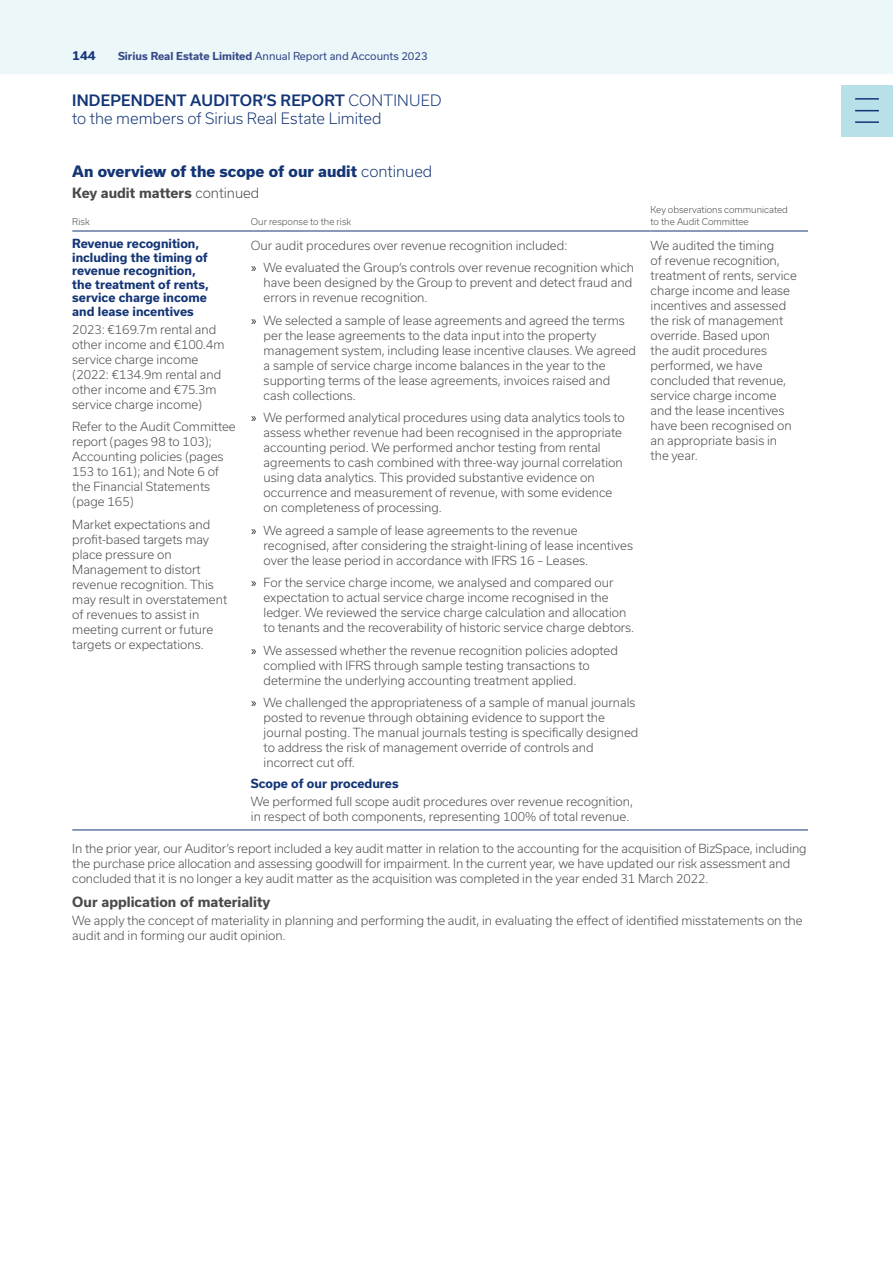
<style>
.page{position:relative;width:893px;height:1263px;background:#fff}
.page>*{position:absolute;margin:0;border:0;box-sizing:border-box;transform-origin:0 0}
.t1{font:300 15px/18px "Usual";color:#133576}
.t2{font:800 15px "Usual";color:#133576}
.t3{font:700 13.5px "Usual";color:#4a4a49}
.t4{font:300 12px/15px "Usual";color:#4a4a49}
.t5{font:700 12px/13.5px "Usual";color:#133576}
.t6{font:10.5px "Usual";color:#364a87}
.t7{font:300 9px/12px "Usual";color:#4a4a49}
.s1{font-weight:700}
.s2{font-weight:500}
.s3{font-weight:300}
.s4{color:#000}
</style>
<div class="page">
<div style="left:0;top:0;width:893px;height:74px;background:#ecf7fa"></div>
<hr style="left:72px;top:231px;width:170px;height:1px;background:#133576">
<hr style="left:242px;top:231px;width:409px;height:1px;background:#133576">
<hr style="left:651px;top:231px;width:157px;height:1px;background:#133576">
<hr style="left:72px;top:829px;width:170px;height:1px;background:#133576">
<hr style="left:242px;top:829px;width:409px;height:1px;background:#133576">
<hr style="left:651px;top:829px;width:157px;height:1px;background:#133576">
<div style="left:842px;top:85px;width:51px;height:51px;background:#b7e0e9"></div>
<hr style="left:855px;top:98px;width:24px;height:2px;background:#133576">
<svg style="left:855px;top:110px;width:24px;height:1px"></svg>
<hr style="left:855px;top:121px;width:24px;height:2px;background:#133576">
<p class="t5" style="left:72px;top:48px;width:25px">144</p>
<p class="t6" style="left:118px;top:50px;width:311px"><span class="s1">Sirius Real Estate Limited</span> Annual Report and Accounts 2023</p>
<p class="t1" style="left:72px;top:91px;width:371px"><span class="s2">INDEPENDENT AUDITOR’S REPORT</span> CONTINUED to the members of Sirius Real Estate Limited</p>
<p class="t2" style="left:72px;top:163px;width:362px">An overview of the scope of our audit <span class="s3">continued</span></p>
<p class="t3" style="left:72px;top:185px;width:189px">Key audit matters <span class="s3">continued</span></p>
<p class="t7" style="left:72px;top:216px;width:19px">Risk</p>
<p class="t7" style="left:251px;top:216px;width:102px">Our response to the risk</p>
<p class="t7" style="left:651px;top:204px;width:139px">Key observations communicated to the Audit Committee</p>
<p class="t5" style="left:72px;top:237px;width:138px">Revenue recognition, including the timing of revenue recognition, the treatment of rents, service charge income and lease incentives</p>
<p class="t4" style="left:72px;top:322px;width:154px">2023: €169.7m rental and other income and €100.4m service charge income (2022: €134.9m rental and other income and €75.3m service charge income)</p>
<p class="t4" style="left:72px;top:419px;width:165px">Refer to the Audit Committee report (pages 98 to 103);<br>Accounting policies (pages<br>153 to 161); and Note 6 of the Financial Statements (page 165)</p>
<p class="t4" style="left:72px;top:517px;width:156px">Market expectations and profit-based targets may place pressure on<br>Management to distort revenue recognition. This may result in overstatement of revenues to assist in meeting current or future targets or expectations.</p>
<p class="t4" style="left:251px;top:234px;width:385px;line-height:22.5px">Our audit procedures over revenue recognition included:<br><span class="s4">»</span> We evaluated the Group’s controls over revenue recognition which</p>
<p class="t4" style="left:264px;top:275px;width:370px">have been designed by the Group to prevent and detect fraud and errors in revenue recognition.</p>
<p class="t4" style="left:264px;top:313px;width:374px;text-indent:-13px"><span class="s4">»</span> We selected a sample of lease agreements and agreed the terms per the lease agreements to the data input into the property management system, including lease incentive clauses. We agreed a sample of service charge income balances in the year to the supporting terms of the lease agreements, invoices raised and cash collections.</p>
<p class="t4" style="left:264px;top:410px;width:363px;text-indent:-13px"><span class="s4">»</span> We performed analytical procedures using data analytics tools to assess whether revenue had been recognised in the appropriate accounting period. We performed anchor testing from rental agreements to cash combined with three-way journal correlation using data analytics. This provided substantive evidence on occurrence and measurement of revenue, with some evidence on completeness of processing.</p>
<p class="t4" style="left:264px;top:523px;width:371px;text-indent:-13px"><span class="s4">»</span> We agreed a sample of lease agreements to the revenue recognised, after considering the straight-lining of lease incentives over the lease period in accordance with IFRS 16 – Leases.</p>
<p class="t4" style="left:264px;top:575px;width:372px;text-indent:-13px"><span class="s4">»</span> For the service charge income, we analysed and compared our expectation to actual service charge income recognised in the ledger. We reviewed the service charge calculation and allocation to tenants and the recoverability of historic service charge debtors.</p>
<p class="t4" style="left:264px;top:643px;width:356px;text-indent:-13px"><span class="s4">»</span> We assessed whether the revenue recognition policies adopted complied with IFRS through sample testing transactions to determine the underlying accounting treatment applied.</p>
<p class="t4" style="left:264px;top:695px;width:376px;text-indent:-13px"><span class="s4">»</span> We challenged the appropriateness of a sample of manual journals posted to revenue through obtaining evidence to support the journal posting. The manual journals testing is specifically designed to address the risk of management override of controls and incorrect cut off.</p>
<p class="t5" style="left:251px;top:777px;width:149px">Scope of our procedures</p>
<p class="t4" style="left:251px;top:794px;width:384px">We performed full scope audit procedures over revenue recognition, in respect of both components, representing 100% of total revenue.</p>
<p class="t4" style="left:651px;top:238px;width:148px">We audited the timing<br>of revenue recognition, treatment of rents, service charge income and lease incentives and assessed the risk of management override. Based upon<br>the audit procedures performed, we have concluded that revenue, service charge income and the lease incentives have been recognised on an appropriate basis in the year.</p>
<p class="t4" style="left:72px;top:841px;width:736px">In the prior year, our Auditor’s report included a key audit matter in relation to the accounting for the acquisition of BizSpace, including the purchase price allocation and assessing goodwill for impairment. In the current year, we have updated our risk assessment and concluded that it is no longer a key audit matter as the acquisition was completed in the year ended 31 March 2022.</p>
<p class="t3" style="left:72px;top:894px;width:200px">Our application of materiality</p>
<p class="t4" style="left:72px;top:913px;width:732px">We apply the concept of materiality in planning and performing the audit, in evaluating the effect of identified misstatements on the audit and in forming our audit opinion.</p>
</div>
